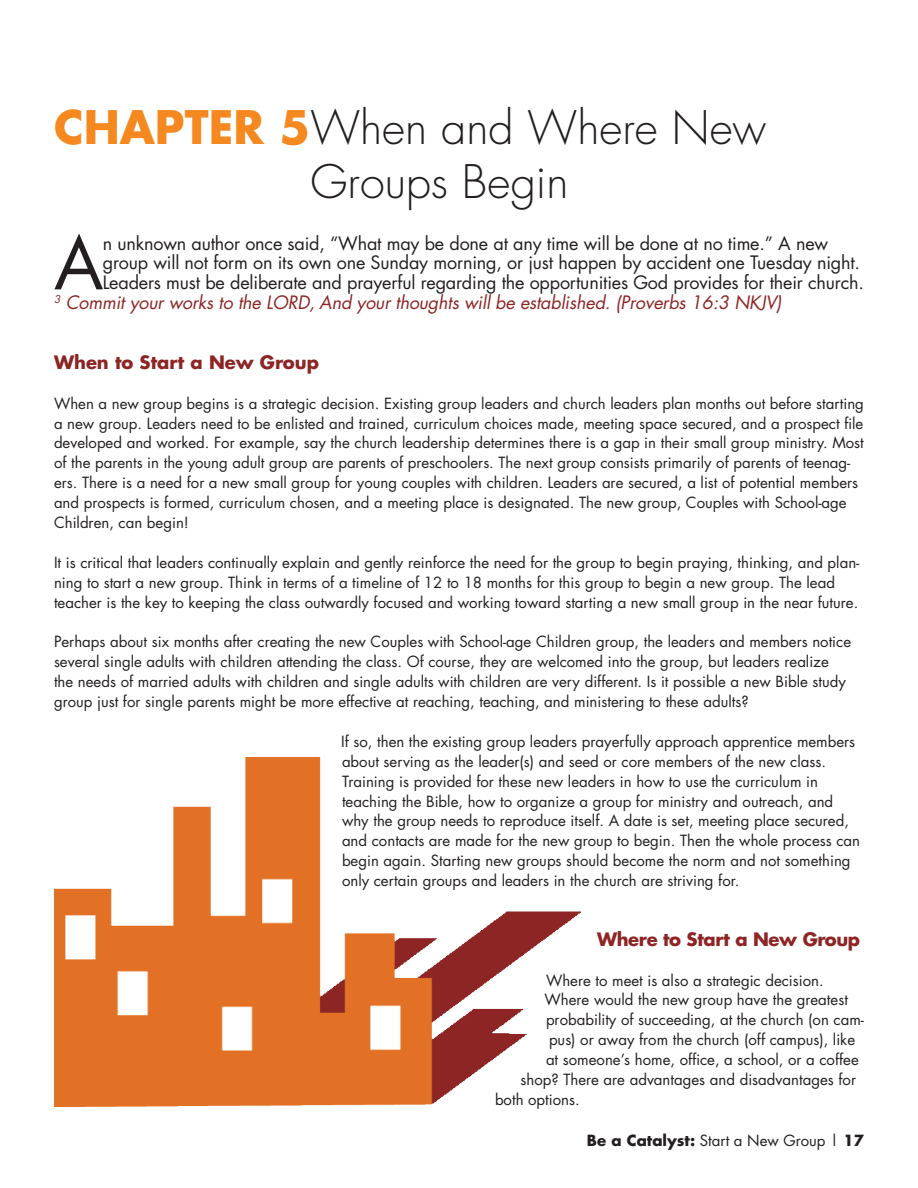
<style>
.page{position:relative;width:918px;height:1188px;background:#fff}
.page>*{position:absolute;margin:0;border:0;box-sizing:border-box;transform-origin:0 0}
.t1{font:70.8px "Futura";color:#231f20}
.t2{font:300 45px/54px "Futura";color:#231f20}
.t3{font:18px "Futura";letter-spacing:-.01em;color:#231f20}
.t4{font:italic 18px "Futura";letter-spacing:-.01em;color:#8c2524}
.t5{font:700 18px "Futura";letter-spacing:-.02em;color:#8c2524}
.t6{font:700 18px "Futura";color:#8c2524}
.t7{font:15px/20px "Futura";color:#231f20}
.s1{font-weight:700;color:#f5881f}
.s2{font-weight:700}
</style>
<div class="page">
<img style="left:54px;top:757px;width:526px;height:350px">
<p class="t2" style="left:310px;top:101px;width:457px;text-indent:-256px"><span class="s1">CHAPTER 5</span>When and Where New<br>Groups Begin</p>
<p class="t1" style="left:54px;top:215px;width:51px">A</p>
<p class="t3" style="left:103px;top:231px;width:727px">n unknown author once said, “What may be done at any time will be done at no time.” A new</p>
<p class="t3" style="left:103px;top:250px;width:759px">group will not form on its own one Sunday morning, or just happen by accident one Tuesday night.</p>
<p class="t3" style="left:103px;top:270px;width:763px">Leaders must be deliberate and prayerful regarding the opportunities God provides for their church.</p>
<p class="t4" style="left:54px;top:290px;width:729px"><sup>3</sup> Commit your works to the LORD, And your thoughts will be established. (Proverbs 16:3 NKJV)</p>
<p class="t6" style="left:54px;top:350px;width:267px">When to Start a New Group</p>
<p class="t7" style="left:54px;top:393px;width:811px">When a new group begins is a strategic decision. Existing group leaders and church leaders plan months out before starting a new group. Leaders need to be enlisted and trained, curriculum choices made, meeting space secured, and a prospect file developed and worked. For example, say the church leadership determines there is a gap in their small group ministry. Most of the parents in the young adult group are parents of preschoolers. The next group consists primarily of parents of teenag&shy;ers. There is a need for a new small group for young couples with children. Leaders are secured, a list of potential members and prospects is formed, curriculum chosen, and a meeting place is designated. The new group, Couples with School-age Children, can begin!</p>
<p class="t7" style="left:54px;top:552px;width:807px">It is critical that leaders continually explain and gently reinforce the need for the group to begin praying, thinking, and plan&shy;ning to start a new group. Think in terms of a timeline of 12 to 18 months for this group to begin a new group. The lead teacher is the key to keeping the class outwardly focused and working toward starting a new small group in the near future.</p>
<p class="t7" style="left:54px;top:632px;width:799px">Perhaps about six months after creating the new Couples with School-age Children group, the leaders and members notice several single adults with children attending the class. Of course, they are welcomed into the group, but leaders realize the needs of married adults with children and single adults with children are very different. Is it possible a new Bible study group just for single parents might be more effective at reaching, teaching, and ministering to these adults?</p>
<p class="t7" style="left:341px;top:731px;width:521px">If so, then the existing group leaders prayerfully approach apprentice members about serving as the leader(s) and seed or core members of the new class.<br>Training is provided for these new leaders in how to use the curriculum in teaching the Bible, how to organize a group for ministry and outreach, and why the group needs to reproduce itself. A date is set, meeting place secured, and contacts are made for the new group to begin. Then the whole process can begin again. Starting new groups should become the norm and not something only certain groups and leaders in the church are striving for.</p>
<p class="t5" style="left:597px;top:926px;width:265px">Where to Start a New Group</p>
<p class="t7" style="left:546px;top:970px;width:279px">Where to meet is also a strategic decision.</p>
<p class="t7" style="left:544px;top:990px;width:305px">Where would the new group have the greatest</p>
<p class="t7" style="left:546px;top:1010px;width:319px">probability of succeeding, at the church (on cam-</p>
<p class="t7" style="left:549px;top:1029px;width:308px">pus) or away from the church (off campus), like</p>
<p class="t7" style="left:546px;top:1049px;width:314px">at someone’s home, office, a school, or a coffee</p>
<p class="t7" style="left:520px;top:1069px;width:337px">shop? There are advantages and disadvantages for</p>
<p class="t7" style="left:495px;top:1089px;width:86px">both options.</p>
<p class="t7" style="left:587px;top:1130px;width:279px"><span class="s2">Be a Catalyst:</span> Start a New Group | <span class="s2">17</span></p>
</div>
